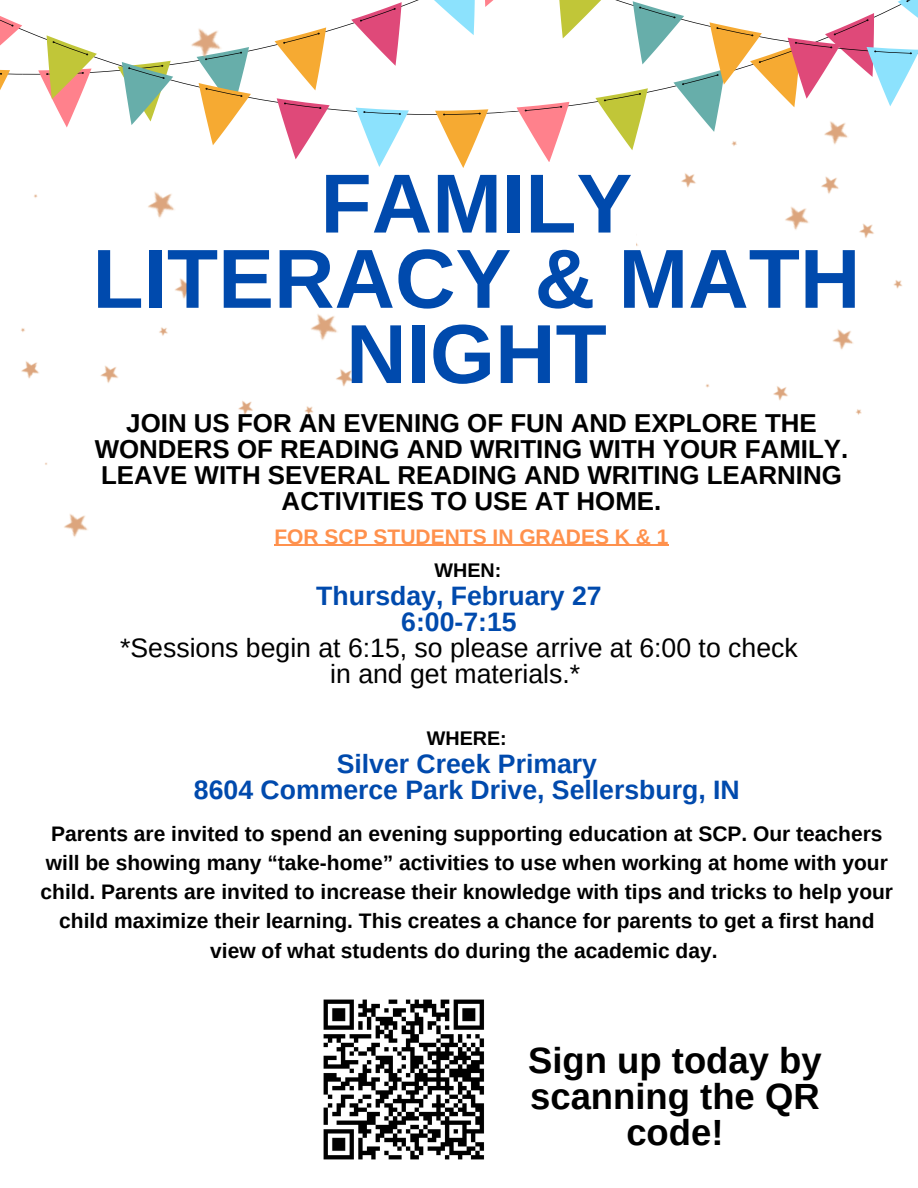
<style>
.page{position:relative;width:918px;height:1188px;background:#fff}
.page>*{position:absolute;margin:0;border:0;box-sizing:border-box;transform-origin:0 0}
.t1{font:700 83.85px/75.3px "Arimo";color:#004aad;text-align:center}
.t2{font:700 36.45px/35.8px "Arimo";color:#000;text-align:center}
.t3{font:26.7px/25.8px "Arimo";color:#000;text-align:center}
.t4{font:700 26.7px/25.8px "Arimo";color:#004aad;text-align:center}
.t5{font:700 25.95px/25.8px "Arimo";color:#000;text-align:center}
.t6{font:700 21px/29.2px "Arimo";color:#000;text-align:center}
.t7{font:700 21px "Arimo";color:#ff914d}
.t8{font:700 19.8px "Arimo";color:#000}
.s1{font-weight:700;color:#004aad}
</style>
<div class="page">
<svg style="left:358px;top:0;width:278px;height:168px"></svg>
<img style="left:0;top:16px;width:358px;height:529px">
<img style="left:636px;top:0;width:282px;height:415px">
<img style="left:323px;top:999px;width:161px;height:161px">
<hr style="left:274px;top:545px;width:395px;height:1px;background:#ff914d">
<p class="t1" style="left:92px;top:166px;width:769px">FAMILY<br>LITERACY &amp; MATH<br>NIGHT</p>
<p class="t5" style="left:95px;top:410px;width:755px">JOIN US FOR AN EVENING OF FUN AND EXPLORE THE WONDERS OF READING AND WRITING WITH YOUR FAMILY.<br>LEAVE WITH SEVERAL READING AND WRITING LEARNING ACTIVITIES TO USE AT HOME.</p>
<h3 class="t7" style="left:274px;top:525px;width:396px">FOR SCP STUDENTS IN GRADES K &amp; 1</h3>
<p class="t8" style="left:435px;top:559px;width:68px">WHEN:</p>
<h1 class="t3" style="left:120px;top:583px;width:679px"><span class="s1">Thursday, February 27<br>6:00-7:15<br></span>*Sessions begin at 6:15, so please arrive at 6:00 to check in and get materials.*</h1>
<p class="t8" style="left:427px;top:727px;width:82px">WHERE:</p>
<p class="t4" style="left:194px;top:751px;width:547px">Silver Creek Primary<br>8604 Commerce Park Drive, Sellersburg, IN</p>
<h6 class="t6" style="left:41px;top:819px;width:854px">Parents are invited to spend an evening supporting education at SCP. Our teachers will be showing many “take-home” activities to use when working at home with your child. Parents are invited to increase their knowledge with tips and tricks to help your child maximize their learning. This creates a chance for parents to get a first hand view of what students do during the academic day.</h6>
<h5 class="t2" style="left:528px;top:1042px;width:295px">Sign up today by scanning the QR code!</h5>
</div>
